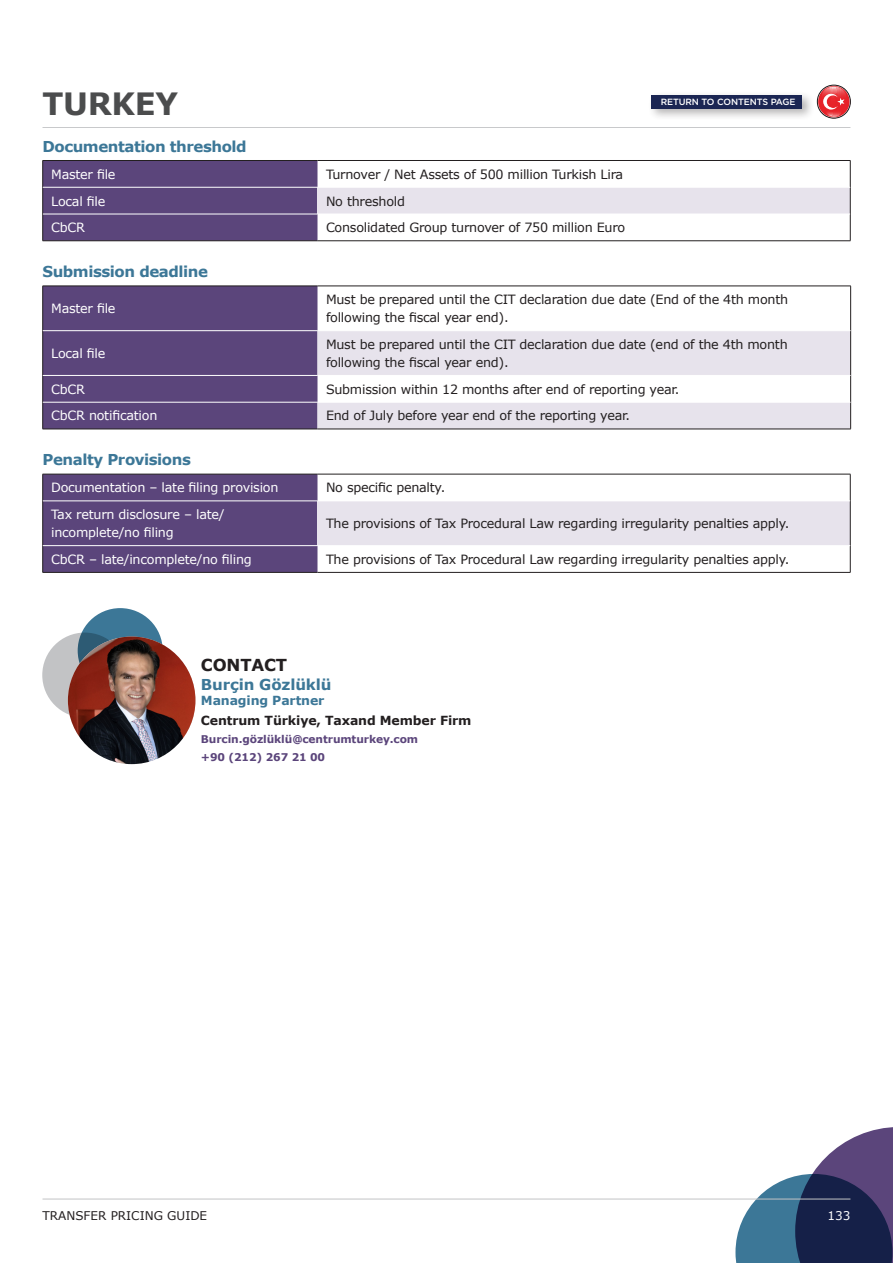
<style>
.page{position:relative;width:893px;height:1263px;background:#fff}
.page>*{position:absolute;margin:0;border:0;box-sizing:border-box;transform-origin:0 0}
.t1{font:700 30.75px "Verdana";letter-spacing:-.01em;color:#4b4c4d}
.Contact_Subheading{font:700 16.5px "Verdana";letter-spacing:-.01em;color:#231f20}
.Text_Heading_-_Before_tables{font:700 15px "Verdana";letter-spacing:-.03em;color:#3c7797}
.Contact_Name{font:700 15px "Verdana";letter-spacing:-.01em;color:#3c7797}
.Body_Text{font:12.75px/18px "Verdana";letter-spacing:-.02em;color:#231f20}
.Body_Text_-_White{font:12.75px/18px "Verdana";letter-spacing:-.02em;color:#fff}
.Contact_Company{font:700 12.6px "Verdana";letter-spacing:-.01em;color:#231f20}
.Contact_Company-2{font:700 12.6px "Verdana";letter-spacing:-.01em;color:#3c7797}
.t2{font:12px "Verdana";color:#231f20}
.t3{font:12px "Verdana";color:#fff}
.Contact_Details{font:700 10.65px "Verdana";letter-spacing:-.01em;color:#5b457b}
.t4{font:500 9px "Gotham";letter-spacing:-.01em;color:#fff}
</style>
<div class="page">
<svg style="left:735px;top:1127px;width:158px;height:136px"></svg>
<hr style="left:43px;top:127px;width:807px;height:1px;background:#c2c3c5">
<hr style="left:43px;top:1199px;width:807px;height:1px;background:#c2c3c5">
<div style="left:317px;top:187px;width:533px;height:27px;background:#e7e3ec"></div>
<hr style="left:317px;top:160px;width:533px;height:1px;background:#231f20">
<div style="left:42px;top:160px;width:275px;height:81px;background:#5b457b"></div>
<svg style="left:850px;top:161px;width:1px;height:80px"></svg>
<hr style="left:43px;top:240px;width:274px;height:1px;background:#231f20">
<hr style="left:317px;top:240px;width:533px;height:1px;background:#231f20">
<hr style="left:43px;top:187px;width:274px;height:1px;background:#fff">
<hr style="left:317px;top:187px;width:533px;height:1px;background:#fff">
<hr style="left:43px;top:214px;width:274px;height:1px;background:#fff">
<svg style="left:317px;top:331px;width:533px;height:98px;fill:#e7e3ec"></svg>
<hr style="left:317px;top:286px;width:534px;height:1px;background:#231f20">
<hr style="left:850px;top:286px;width:1px;height:45px;background:#231f20">
<hr style="left:850px;top:331px;width:1px;height:44px;background:#231f20">
<div style="left:42px;top:286px;width:275px;height:143px;background:#5b457b"></div>
<svg style="left:850px;top:375px;width:1px;height:54px"></svg>
<hr style="left:43px;top:429px;width:274px;height:1px;background:#231f20">
<hr style="left:317px;top:429px;width:534px;height:1px;background:#231f20">
<hr style="left:43px;top:330px;width:274px;height:1px;background:#fff">
<hr style="left:43px;top:375px;width:274px;height:1px;background:#fff">
<hr style="left:317px;top:375px;width:533px;height:1px;background:#fff">
<hr style="left:43px;top:402px;width:274px;height:1px;background:#fff">
<hr style="left:317px;top:402px;width:533px;height:1px;background:#fff">
<div style="left:317px;top:501px;width:533px;height:45px;background:#e7e3ec"></div>
<hr style="left:317px;top:474px;width:533px;height:1px;background:#231f20">
<svg style="left:850px;top:474px;width:1px;height:27px"></svg>
<hr style="left:850px;top:501px;width:1px;height:45px;background:#231f20">
<div style="left:42px;top:474px;width:275px;height:98px;background:#5b457b"></div>
<svg style="left:850px;top:546px;width:1px;height:26px"></svg>
<hr style="left:43px;top:572px;width:274px;height:1px;background:#231f20">
<hr style="left:317px;top:572px;width:533px;height:1px;background:#231f20">
<hr style="left:43px;top:501px;width:274px;height:1px;background:#fff">
<hr style="left:317px;top:501px;width:533px;height:1px;background:#fff">
<hr style="left:43px;top:545px;width:274px;height:1px;background:#fff">
<hr style="left:317px;top:545px;width:533px;height:1px;background:#fff">
<div style="left:42px;top:632px;width:85px;height:86px;background:#c2c3c5;border-radius:50%"></div>
<svg style="left:78px;top:608px;width:85px;height:85px;background:#3b7290"></svg>
<img style="left:68px;top:636px;width:127px;height:128px;border-radius:64px">
<svg style="left:817px;top:85px;width:33px;height:33px"></svg>
<div style="left:817px;top:85px;width:33px;height:33px;border:1px solid #231f20;border-radius:50%"></div>
<div style="left:647px;top:91px;width:167px;height:30px;background:#231f20;opacity:.33"></div>
<div style="left:651px;top:95px;width:151px;height:14px;background:#1b2653"></div>
<h1 class="t1" style="left:43px;top:84px;width:137px">Turkey</h1>
<p class="Text_Heading_-_Before_tables" style="left:43px;top:137px;width:206px">Documentation threshold</p>
<p class="Body_Text_-_White" style="left:51px;top:165px;width:66px">Master file</p>
<p class="Body_Text" style="left:326px;top:165px;width:299px">Turnover / Net Assets of 500 million Turkish Lira</p>
<p class="Body_Text_-_White" style="left:51px;top:192px;width:56px">Local file</p>
<p class="Body_Text" style="left:326px;top:192px;width:80px">No threshold</p>
<p class="Body_Text_-_White" style="left:51px;top:218px;width:35px">CbCR</p>
<p class="Body_Text" style="left:326px;top:218px;width:301px">Consolidated Group turnover of 750 million Euro</p>
<p class="Text_Heading_-_Before_tables" style="left:43px;top:262px;width:167px">Submission deadline</p>
<p class="Body_Text_-_White" style="left:51px;top:299px;width:66px">Master file</p>
<p class="Body_Text" style="left:326px;top:290px;width:464px">Must be prepared until the CIT declaration due date (End of the 4th month following the fiscal year end).</p>
<p class="Body_Text_-_White" style="left:51px;top:344px;width:56px">Local file</p>
<p class="Body_Text" style="left:326px;top:335px;width:463px">Must be prepared until the CIT declaration due date (end of the 4th month following the fiscal year end).</p>
<p class="Body_Text_-_White" style="left:51px;top:380px;width:35px">CbCR</p>
<p class="Body_Text" style="left:326px;top:380px;width:355px">Submission within 12 months after end of reporting year.</p>
<p class="Body_Text_-_White" style="left:51px;top:407px;width:108px">CbCR notification</p>
<p class="Body_Text" style="left:326px;top:407px;width:306px">End of July before year end of the reporting year.</p>
<p class="Text_Heading_-_Before_tables" style="left:43px;top:450px;width:150px">Penalty Provisions</p>
<p class="Body_Text_-_White" style="left:51px;top:479px;width:229px">Documentation – late filing provision</p>
<p class="Body_Text" style="left:326px;top:479px;width:121px">No specific penalty.</p>
<p class="Body_Text_-_White" style="left:51px;top:505px;width:175px">Tax return disclosure – late/ incomplete/no filing</p>
<p class="Body_Text" style="left:326px;top:514px;width:465px">The provisions of Tax Procedural Law regarding irregularity penalties apply.</p>
<p class="Body_Text_-_White" style="left:51px;top:550px;width:202px">CbCR – late/incomplete/no filing</p>
<p class="Body_Text" style="left:326px;top:550px;width:465px">The provisions of Tax Procedural Law regarding irregularity penalties apply.</p>
<p class="t4" style="left:661px;top:96px;width:136px">RETURN TO CONTENTS PAGE</p>
<p class="Contact_Subheading" style="left:201px;top:654px;width:88px">CONTACT</p>
<p class="Contact_Name" style="left:201px;top:675px;width:132px">Burçin Gözlüklü</p>
<p class="Contact_Company-2" style="left:201px;top:693px;width:125px">Managing Partner</p>
<p class="Contact_Company" style="left:201px;top:712px;width:272px">Centrum Türkiye, Taxand Member Firm</p>
<p class="Contact_Details" style="left:201px;top:732px;width:219px">Burcin.gözlüklü@centrumturkey.com</p>
<p class="Contact_Details" style="left:201px;top:750px;width:126px">+90 (212) 267 21 00</p>
<p class="t2" style="left:43px;top:1208px;width:166px">TRANSFER PRICING GUIDE</p>
<p class="t3" style="left:828px;top:1208px;width:24px">133</p>
</div>
